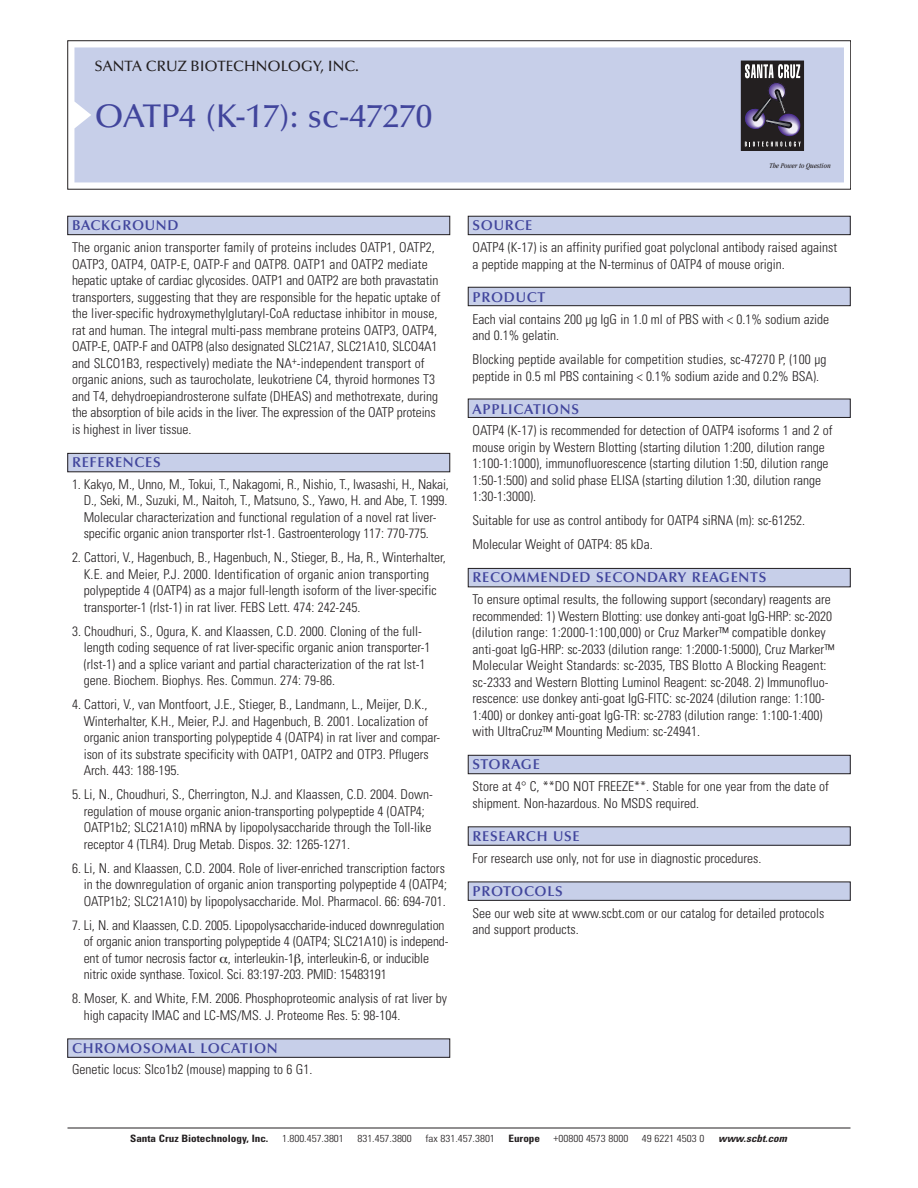
<style>
.page{position:relative;width:918px;height:1188px;background:#fff}
.page>*{position:absolute;margin:0;border:0;box-sizing:border-box;transform-origin:0 0}
.t1{font:500 33px "Optima";color:#41459c}
.t2{font:500 15px "Optima";color:#231f20}
.t3{font:600 14.25px "Optima";letter-spacing:.05em;color:#41459c}
.t4{font:300 condensed 13.5px/16.5px "Univers";color:#231f20}
.t5{font:300 condensed 10.2px "Univers";color:#231f20;scale:1.1 1}
.t6{font:700 condensed 10.2px "Univers";color:#231f20;scale:1.1 1}
.t7{font:italic 700 condensed 10.2px "Univers";color:#231f20;scale:1.1 1}
.t8{font:italic condensed 7.5px "Garamond";color:#231f20}
</style>
<div class="page">
<div style="left:74px;top:47px;width:770px;height:135px;background:#c7cfe9"></div>
<div style="left:741px;top:61px;width:62px;height:89px;background:#231f20"></div>
<div style="left:741px;top:61px;width:63px;height:90px;border:1px solid #231f20"></div>
<svg style="left:741px;top:64px;width:64px;height:83px"></svg>
<hr style="left:68px;top:1128px;width:782px;height:1px;background:#231f20">
<div style="left:68px;top:216px;width:382px;height:19px;background:#c7cfe9"></div>
<div style="left:68px;top:216px;width:382px;height:19px;border:1px solid #231f20"></div>
<div style="left:68px;top:453px;width:382px;height:19px;background:#c7cfe9"></div>
<div style="left:68px;top:453px;width:382px;height:19px;border:1px solid #231f20"></div>
<div style="left:468px;top:216px;width:382px;height:19px;background:#c7cfe9"></div>
<div style="left:468px;top:216px;width:382px;height:19px;border:1px solid #231f20"></div>
<div style="left:468px;top:287px;width:382px;height:19px;background:#c7cfe9"></div>
<div style="left:468px;top:287px;width:382px;height:19px;border:1px solid #231f20"></div>
<div style="left:468px;top:399px;width:382px;height:18px;background:#c7cfe9"></div>
<div style="left:468px;top:399px;width:382px;height:19px;border:1px solid #231f20"></div>
<div style="left:468px;top:568px;width:382px;height:19px;background:#c7cfe9"></div>
<div style="left:468px;top:568px;width:382px;height:19px;border:1px solid #231f20"></div>
<div style="left:468px;top:827px;width:382px;height:18px;background:#c7cfe9"></div>
<div style="left:468px;top:755px;width:382px;height:19px;background:#c7cfe9"></div>
<div style="left:468px;top:755px;width:382px;height:19px;border:1px solid #231f20"></div>
<div style="left:68px;top:1039px;width:382px;height:18px;background:#c7cfe9"></div>
<div style="left:68px;top:1039px;width:382px;height:19px;border:1px solid #231f20"></div>
<div style="left:468px;top:882px;width:382px;height:18px;background:#c7cfe9"></div>
<div style="left:468px;top:882px;width:382px;height:19px;border:1px solid #231f20"></div>
<p class="t2" style="left:94px;top:60px;width:266px">SANTA CRUZ BIOTECHNOLOGY, INC.</p>
<h1 class="t1" style="left:94px;top:103px;width:339px">OATP4 (K-17): sc-47270</h1>
<p class="t3" style="left:72px;top:220px;width:108px">BACKGROUND</p>
<p class="t4" style="left:72px;top:241px;width:370px">The organic anion transporter family of proteins includes OATP1, OATP2, OATP3, OATP4, OATP-E, OATP-F and OATP8. OATP1 and OATP2 mediate hepatic uptake of cardiac glycosides. OATP1 and OATP2 are both pravastatin transporters, suggesting that they are responsible for the hepatic uptake of the liver-specific hydroxymethylglutaryl-CoA reductase inhibitor in mouse, rat and human. The integral multi-pass membrane proteins OATP3, OATP4, OATP-E, OATP-F and OATP8 (also designated SLC21A7, SLC21A10, SLCO4A1 and SLCO1B3, respectively) mediate the NA<sup>+</sup>-independent transport of organic anions, such as taurocholate, leukotriene C4, thyroid hormones T3 and T4, dehydroepiandrosterone sulfate (DHEAS) and methotrexate, during the absorption of bile acids in the liver. The expression of the OATP proteins is highest in liver tissue.</p>
<p class="t3" style="left:72px;top:456px;width:90px">REFERENCES</p>
<p class="t4" style="left:84px;top:477px;width:367px;text-indent:-12px">1. Kakyo, M., Unno, M., Tokui, T., Nakagomi, R., Nishio, T., Iwasashi, H., Nakai, D., Seki, M., Suzuki, M., Naitoh, T., Matsuno, S., Yawo, H. and Abe, T. 1999.<br>Molecular characterization and functional regulation of a novel rat liver&shy;specific organic anion transporter rlst-1. Gastroenterology 117: 770-775.</p>
<p class="t4" style="left:84px;top:550px;width:364px;text-indent:-12px">2. Cattori, V., Hagenbuch, B., Hagenbuch, N., Stieger, B., Ha, R., Winterhalter, K.E. and Meier, P.J. 2000. Identification of organic anion transporting polypeptide 4 (OATP4) as a major full-length isoform of the liver-specific transporter-1 (rlst-1) in rat liver. FEBS Lett. 474: 242-245.</p>
<p class="t4" style="left:84px;top:624px;width:348px;text-indent:-12px">3. Choudhuri, S., Ogura, K. and Klaassen, C.D. 2000. Cloning of the full&shy;length coding sequence of rat liver-specific organic anion transporter-1 (rlst-1) and a splice variant and partial characterization of the rat lst-1 gene. Biochem. Biophys. Res. Commun. 274: 79-86.</p>
<p class="t4" style="left:84px;top:697px;width:358px;text-indent:-12px">4. Cattori, V., van Montfoort, J.E., Stieger, B., Landmann, L., Meijer, D.K., Winterhalter, K.H., Meier, P.J. and Hagenbuch, B. 2001. Localization of organic anion transporting polypeptide 4 (OATP4) in rat liver and compar&shy;ison of its substrate specificity with OATP1, OATP2 and OTP3. Pflugers Arch. 443: 188-195.</p>
<p class="t4" style="left:84px;top:787px;width:351px;text-indent:-12px">5. Li, N., Choudhuri, S., Cherrington, N.J. and Klaassen, C.D. 2004. Down&shy;regulation of mouse organic anion-transporting polypeptide 4 (OATP4; OATP1b2; SLC21A10) mRNA by lipopolysaccharide through the Toll-like receptor 4 (TLR4). Drug Metab. Dispos. 32: 1265-1271.</p>
<p class="t4" style="left:84px;top:861px;width:365px;text-indent:-12px">6. Li, N. and Klaassen, C.D. 2004. Role of liver-enriched transcription factors in the downregulation of organic anion transporting polypeptide 4 (OATP4;<br>OATP1b2; SLC21A10) by lipopolysaccharide. Mol. Pharmacol. 66: 694-701.</p>
<p class="t4" style="left:84px;top:918px;width:366px;text-indent:-12px">7. Li, N. and Klaassen, C.D. 2005. Lipopolysaccharide-induced downregulation of organic anion transporting polypeptide 4 (OATP4; SLC21A10) is independ&shy;ent of tumor necrosis factor , interleukin-1 , interleukin-6, or inducible nitric oxide synthase. Toxicol. Sci. 83:197-203. PMID: 15483191</p>
<p class="t4" style="left:84px;top:991px;width:365px;text-indent:-12px">8. Moser, K. and White, F.M. 2006. Phosphoproteomic analysis of rat liver by high capacity IMAC and LC-MS/MS. J. Proteome Res. 5: 98-104.</p>
<p class="t3" style="left:72px;top:1042px;width:207px">CHROMOSOMAL LOCATION</p>
<p class="t4" style="left:72px;top:1063px;width:242px">Genetic locus: Slco1b2 (mouse) mapping to 6 G1.</p>
<p class="t8" style="left:769px;top:163px;width:63px">The Power to Question</p>
<p class="t3" style="left:473px;top:220px;width:61px">SOURCE</p>
<p class="t4" style="left:473px;top:241px;width:366px">OATP4 (K-17) is an affinity purified goat polyclonal antibody raised against a peptide mapping at the N-terminus of OATP4 of mouse origin.</p>
<p class="t3" style="left:473px;top:291px;width:74px">PRODUCT</p>
<p class="t4" style="left:473px;top:312px;width:358px">Each vial contains 200 µg IgG in 1.0 ml of PBS with &lt; 0.1% sodium azide and 0.1% gelatin.</p>
<p class="t4" style="left:473px;top:352px;width:355px">Blocking peptide available for competition studies, sc-47270 P, (100 µg peptide in 0.5 ml PBS containing &lt; 0.1% sodium azide and 0.2% BSA).</p>
<p class="t3" style="left:473px;top:403px;width:108px">APPLICATIONS</p>
<p class="t4" style="left:473px;top:424px;width:361px">OATP4 (K-17) is recommended for detection of OATP4 isoforms 1 and 2 of mouse origin by Western Blotting (starting dilution 1:200, dilution range 1:100-1:1000), immunofluorescence (starting dilution 1:50, dilution range 1:50-1:500) and solid phase ELISA (starting dilution 1:30, dilution range 1:30-1:3000).</p>
<p class="t4" style="left:473px;top:510px;width:334px;line-height:24px">Suitable for use as control antibody for OATP4 siRNA (m): sc-61252.<br>Molecular Weight of OATP4: 85 kDa.</p>
<p class="t3" style="left:473px;top:572px;width:295px">RECOMMENDED SECONDARY REAGENTS</p>
<p class="t4" style="left:473px;top:593px;width:363px">To ensure optimal results, the following support (secondary) reagents are recommended: 1) Western Blotting: use donkey anti-goat IgG-HRP: sc-2020 (dilution range: 1:2000-1:100,000) or Cruz Marker™ compatible donkey anti-goat IgG-HRP: sc-2033 (dilution range: 1:2000-1:5000), Cruz Marker™ Molecular Weight Standards: sc-2035, TBS Blotto A Blocking Reagent: sc-2333 and Western Blotting Luminol Reagent: sc-2048. 2) Immunofluo&shy;rescence: use donkey anti-goat IgG-FITC: sc-2024 (dilution range: 1:100- 1:400) or donkey anti-goat IgG-TR: sc-2783 (dilution range: 1:100-1:400) with UltraCruz™ Mounting Medium: sc-24941.</p>
<p class="t3" style="left:473px;top:759px;width:69px">STORAGE</p>
<p class="t4" style="left:473px;top:780px;width:358px">Store at 4° C, **DO NOT FREEZE**. Stable for one year from the date of shipment. Non-hazardous. No MSDS required.</p>
<p class="t3" style="left:473px;top:830px;width:109px">RESEARCH USE</p>
<p class="t4" style="left:473px;top:851px;width:290px">For research use only, not for use in diagnostic procedures.</p>
<p class="t3" style="left:473px;top:885px;width:92px">PROTOCOLS</p>
<p class="t4" style="left:473px;top:906px;width:353px">See our web site at www.scbt.com or our catalog for detailed protocols and support products.</p>
<p class="t6" style="left:130px;top:1135px;width:127px">Santa Cruz Biotechnology, Inc.</p>
<p class="t5" style="left:282px;top:1135px;width:58px">1.800.457.3801</p>
<p class="t5" style="left:357px;top:1135px;width:51px">831.457.3800</p>
<p class="t5" style="left:425px;top:1135px;width:65px">fax 831.457.3801</p>
<p class="t6" style="left:508px;top:1135px;width:30px">Europe</p>
<p class="t5" style="left:554px;top:1135px;width:69px">+00800 4573 8000</p>
<p class="t5" style="left:642px;top:1135px;width:58px">49 6221 4503 0</p>
<p class="t7" style="left:718px;top:1135px;width:66px">www.scbt.com</p>
</div>
